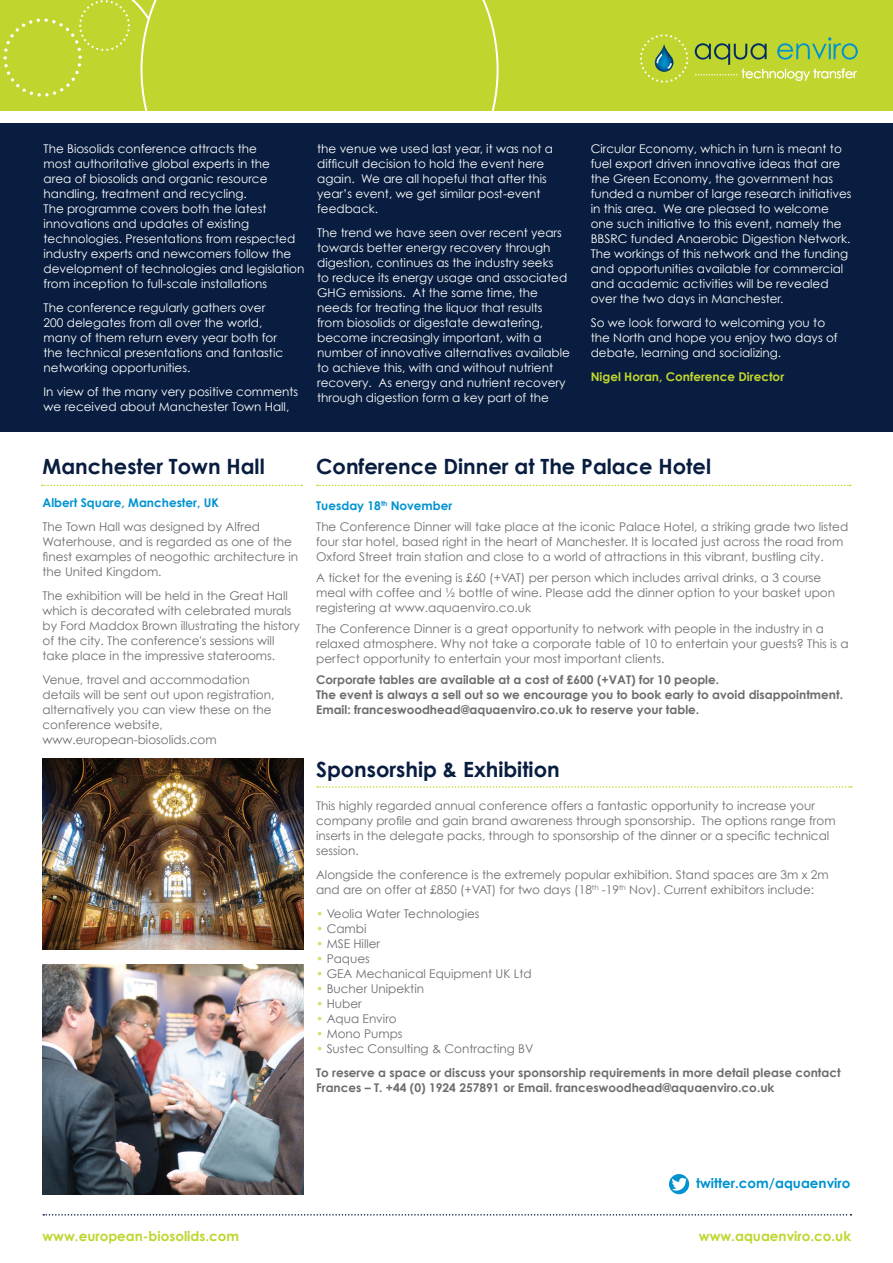
<style>
.page{position:relative;width:893px;height:1263px;background:#fff}
.page>*{position:absolute;margin:0;border:0;box-sizing:border-box;transform-origin:0 0}
.t1{font:700 21px "Century Gothic";color:#081d3f}
.t2{font:700 13.5px "Century Gothic";color:#c1d52f}
.t3{font:700 13.5px "Century Gothic";color:#0093d0}
.t4{font:12.75px "Century Gothic";letter-spacing:-.02em;color:#fff}
.t5{font:12px/15px "Century Gothic";color:#fff}
.t6{font:12px/15px "Century Gothic";color:#6c6d70}
.t7{font:700 12px/15px "Century Gothic";color:#6c6d70}
.t8{font:700 12px "Century Gothic";color:#c1d52f}
.t9{font:700 12px "Century Gothic";color:#0093d0}
.s1{font-weight:700;color:#0093d0}
.s2{color:#d2df71}
.s3{font-weight:400;color:#d2df71}
.s4{font-weight:400}
</style>
<div class="page">
<div style="left:0;top:0;width:893px;height:111px;background:#c1d52f"></div>
<svg style="left:3px;top:0;width:496px;height:111px"></svg>
<hr style="left:892px;top:1227px;width:1px;height:36px;background:#0093d0">
<div style="left:0;top:123px;width:893px;height:309px;background:#081d3f"></div>
<svg style="left:317px;top:786px;width:535px;height:2px"></svg>
<svg style="left:42px;top:485px;width:260px;height:1px"></svg>
<svg style="left:317px;top:485px;width:534px;height:1px"></svg>
<img style="left:43px;top:758px;width:260px;height:191px">
<svg style="left:695px;top:37px;width:163px;height:44px"></svg>
<svg style="left:640px;top:34px;width:48px;height:49px"></svg>
<svg style="left:43px;top:1214px;width:808px;height:1px"></svg>
<img style="left:43px;top:964px;width:260px;height:231px">
<div style="left:669px;top:1174px;width:20px;height:20px;background:#0093d0;border-radius:50%"></div>
<svg style="left:672px;top:1177px;width:15px;height:15px"></svg>
<p class="t4" style="left:741px;top:65px;width:117px">technology transfer</p>
<p class="t5" style="left:44px;top:141px;width:262px">The Biosolids conference attracts the<br>most authoritative global experts in the<br>area of biosolids and organic resource handling, treatment and recycling.<br>The programme covers both the latest innovations and updates of existing technologies. Presentations from respected industry experts and newcomers follow the development of technologies and legislation from inception to full-scale installations</p>
<p class="t5" style="left:44px;top:300px;width:241px">The conference regularly gathers over 200 delegates from all over the world, many of them return every year both for the technical presentations and fantastic networking opportunities.</p>
<p class="t5" style="left:44px;top:384px;width:256px">In view of the many very positive comments we received about Manchester Town Hall,</p>
<p class="t5" style="left:317px;top:141px;width:237px">the venue we used last year, it was not a difficult decision to hold the event here again. We are all hopeful that after this year’s event, we get similar post-event feedback.</p>
<p class="t5" style="left:317px;top:225px;width:254px">The trend we have seen over recent years towards better energy recovery through digestion, continues as the industry seeks<br>to reduce its energy usage and associated GHG emissions. At the same time, the needs for treating the liquor that results from biosolids or digestate dewatering, become increasingly important, with a number of innovative alternatives available to achieve this, with and without nutrient recovery. As energy and nutrient recovery through digestion form a key part of the</p>
<p class="t5" style="left:591px;top:141px;width:262px">Circular Economy, which in turn is meant to fuel export driven innovative ideas that are the Green Economy, the government has funded a number of large research initiatives in this area. We are pleased to welcome one such initiative to this event, namely the BBSRC funded Anaerobic Digestion Network.<br>The workings of this network and the funding and opportunities available for commercial and academic activities will be revealed over the two days in Manchester.</p>
<p class="t5" style="left:591px;top:315px;width:248px">So we look forward to welcoming you to the North and hope you enjoy two days of debate, learning and socializing.</p>
<p class="t8" style="left:591px;top:369px;width:195px">Nigel Horan, Conference Director</p>
<h1 class="t1" style="left:43px;top:453px;width:224px">Manchester Town Hall</h1>
<p class="t9" style="left:43px;top:495px;width:178px">Albert Square, Manchester, UK</p>
<p class="t6" style="left:43px;top:519px;width:257px">The Town Hall was designed by Alfred Waterhouse, and is regarded as one of the finest examples of neogothic architecture in the United Kingdom.</p>
<p class="t6" style="left:43px;top:588px;width:259px">The exhibition will be held in the Great Hall which is decorated with celebrated murals by Ford Maddox Brown illustrating the history of the city. The conference's sessions will take place in the impressive staterooms.</p>
<p class="t6" style="left:43px;top:672px;width:233px">Venue, travel and accommodation details will be sent out upon registration, alternatively you can view these on the conference website, www.european-biosolids.com</p>
<h1 class="t1" style="left:316px;top:453px;width:396px">Conference Dinner at The Palace Hotel</h1>
<p class="t6" style="left:316px;top:495px;width:533px;line-height:21px"><span class="s1">Tuesday 18</span><sup>th</sup> <span class="s1">November<br></span>The Conference Dinner will take place at the iconic Palace Hotel, a striking grade two listed</p>
<p class="t6" style="left:316px;top:534px;width:529px">four star hotel, based right in the heart of Manchester. It is located just across the road from<br>Oxford Street train station and close to a world of attractions in this vibrant, bustling city.</p>
<p class="t6" style="left:316px;top:570px;width:520px">A ticket for the evening is £60 (+VAT) per person which includes arrival drinks, a 3 course meal with coffee and ½ bottle of wine. Please add the dinner option to your basket upon registering at www.aquaenviro.co.uk</p>
<p class="t6" style="left:316px;top:621px;width:534px">The Conference Dinner is a great opportunity to network with people in the industry in a relaxed atmosphere. Why not take a corporate table of 10 to entertain your guests? This is a perfect opportunity to entertain your most important clients.</p>
<p class="t7" style="left:316px;top:672px;width:528px">Corporate tables are available at a cost of £600 (+VAT) for 10 people.<br>The event is always a sell out so we encourage you to book early to avoid disappointment.<br>Email: franceswoodhead@aquaenviro.co.uk to reserve your table.</p>
<h1 class="t1" style="left:316px;top:756px;width:245px">Sponsorship &amp; Exhibition</h1>
<p class="t6" style="left:316px;top:798px;width:521px">This highly regarded annual conference offers a fantastic opportunity to increase your company profile and gain brand awareness through sponsorship. The options range from inserts in the delegate packs, through to sponsorship of the dinner or a specific technical session.</p>
<p class="t6" style="left:316px;top:867px;width:514px">Alongside the conference is the extremely popular exhibition. Stand spaces are 3m x 2m and are on offer at £850 (+VAT) for two days (18<sup>th</sup> -19<sup>th</sup> Nov). Current exhibitors include:</p>
<p class="t6" style="left:316px;top:906px;width:165px"><span class="s2">•</span> Veolia Water Technologies</p>
<p class="t6" style="left:316px;top:921px;width:52px"><span class="s2">•</span> Cambi</p>
<p class="t6" style="left:316px;top:936px;width:66px"><span class="s2">•</span> MSE Hiller</p>
<p class="t6" style="left:316px;top:951px;width:55px"><span class="s2">•</span> Paques</p>
<p class="t6" style="left:316px;top:966px;width:217px"><span class="s2">•</span> GEA Mechanical Equipment UK Ltd</p>
<p class="t6" style="left:316px;top:981px;width:109px"><span class="s2">•</span> Bucher Unipektin</p>
<p class="t6" style="left:316px;top:996px;width:47px"><span class="s2">•</span> Huber</p>
<p class="t6" style="left:316px;top:1011px;width:82px"><span class="s2">•</span> Aqua Enviro</p>
<p class="t6" style="left:316px;top:1026px;width:88px"><span class="s2">•</span> Mono Pumps</p>
<p class="t7" style="left:316px;top:1036px;width:526px;line-height:24px"><span class="s3">•</span> <span class="s4">Sustec Consulting &amp; Contracting BV<br></span>To reserve a space or discuss your sponsorship requirements in more detail please contact</p>
<p class="t7" style="left:316px;top:1080px;width:460px">Frances – T. +44 (0) 1924 257891 or Email. franceswoodhead@aquaenviro.co.uk</p>
<p class="t3" style="left:696px;top:1175px;width:156px">twitter.com/aquaenviro</p>
<p class="t2" style="left:43px;top:1227px;width:198px">www.european-biosolids.com</p>
<p class="t2" style="left:699px;top:1227px;width:154px">www.aquaenviro.co.uk</p>
</div>
